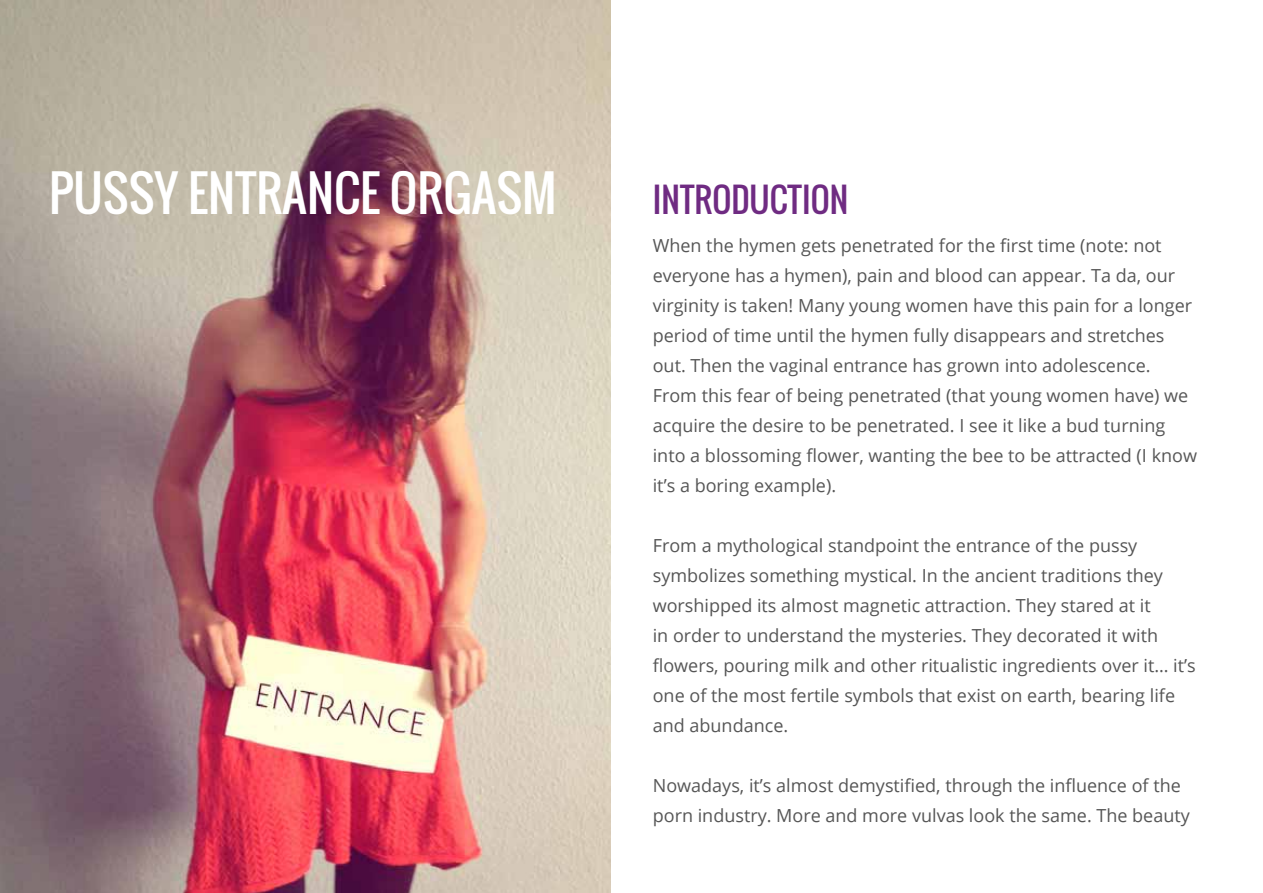
<style>
.page{position:relative;width:1263px;height:893px;background:#fff}
.page>*{position:absolute;margin:0;border:0;box-sizing:border-box;transform-origin:0 0}
.t1{font:48px "Oswald";color:#fff}
.t2{font:33px "Oswald";color:#6f2b82}
.t3{font:18px/30px "Open Sans";color:#565656}
</style>
<div class="page">
<img style="left:0;top:0;width:610px;height:893px">
<h1 class="t1" style="left:49px;top:157px;width:80px">PUSSY</h1>
<h1 class="t1" style="left:188px;top:157px;width:370px">ENTRANCE ORGASM</h1>
<h2 class="t2" style="left:653px;top:175px;width:197px">INTRODUCTION</h2>
<p class="t3" style="left:653px;top:230px;width:546px">When the hymen gets penetrated for the first time (note: not everyone has a hymen), pain and blood can appear. Ta da, our virginity is taken! Many young women have this pain for a longer period of time until the hymen fully disappears and stretches out. Then the vaginal entrance has grown into adolescence.<br>From this fear of being penetrated (that young women have) we acquire the desire to be penetrated. I see it like a bud turning into a blossoming flower, wanting the bee to be attracted (I know it’s a boring example).</p>
<p class="t3" style="left:653px;top:530px;width:544px">From a mythological standpoint the entrance of the pussy symbolizes something mystical. In the ancient traditions they worshipped its almost magnetic attraction. They stared at it<br>in order to understand the mysteries. They decorated it with flowers, pouring milk and other ritualistic ingredients over it… it’s one of the most fertile symbols that exist on earth, bearing life and abundance.</p>
<p class="t3" style="left:653px;top:770px;width:539px">Nowadays, it’s almost demystified, through the influence of the porn industry. More and more vulvas look the same. The beauty</p>
</div>
